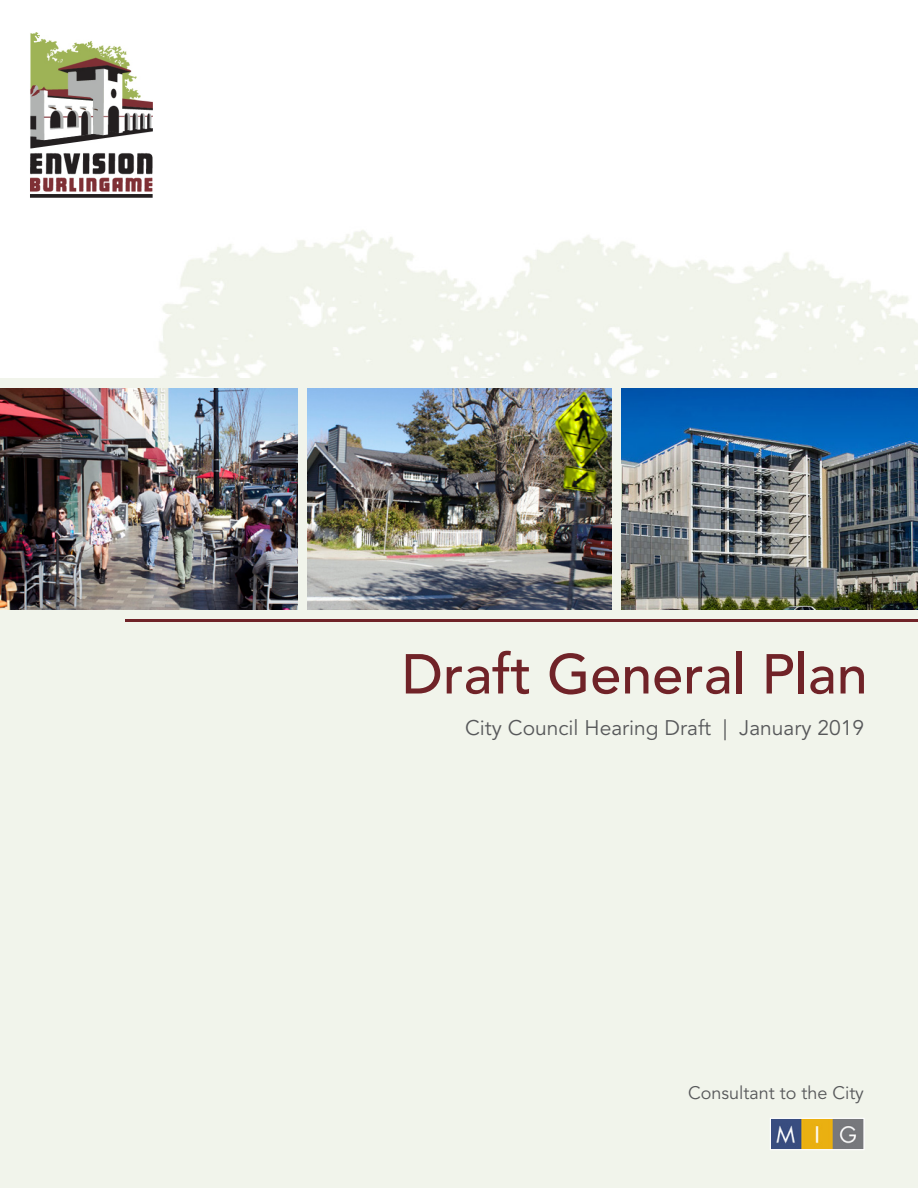
<style>
.page{position:relative;width:918px;height:1188px;background:#fff}
.page>*{position:absolute;margin:0;border:0;box-sizing:border-box;transform-origin:0 0}
.t1{font:500 55.65px "Avenir LT Std";color:#702328}
.t2{font:21px "Avenir LT Std";color:#57585a}
.t3{font:18px "Avenir LT Std";color:#57585a}
</style>
<div class="page">
<img style="left:30px;top:186px;width:888px;height:192px">
<div style="left:0;top:378px;width:918px;height:810px;background:#f1f4eb"></div>
<img style="left:621px;top:389px;width:297px;height:221px">
<img style="left:307px;top:389px;width:304px;height:221px">
<img style="left:0;top:389px;width:298px;height:221px">
<img style="left:772px;top:1120px;width:91px;height:28px">
<div style="left:770px;top:1118px;width:95px;height:32px;border:1px solid #fff"></div>
<img style="left:30px;top:32px;width:122px;height:165px">
<hr style="left:125px;top:619px;width:793px;height:3px;background:#702328">
<p class="t1" style="left:402px;top:642px;width:468px">Draft General Plan</p>
<p class="t2" style="left:465px;top:715px;width:401px">City Council Hearing Draft | January 2019</p>
<p class="t3" style="left:688px;top:1082px;width:177px">Consultant to the City</p>
</div>
